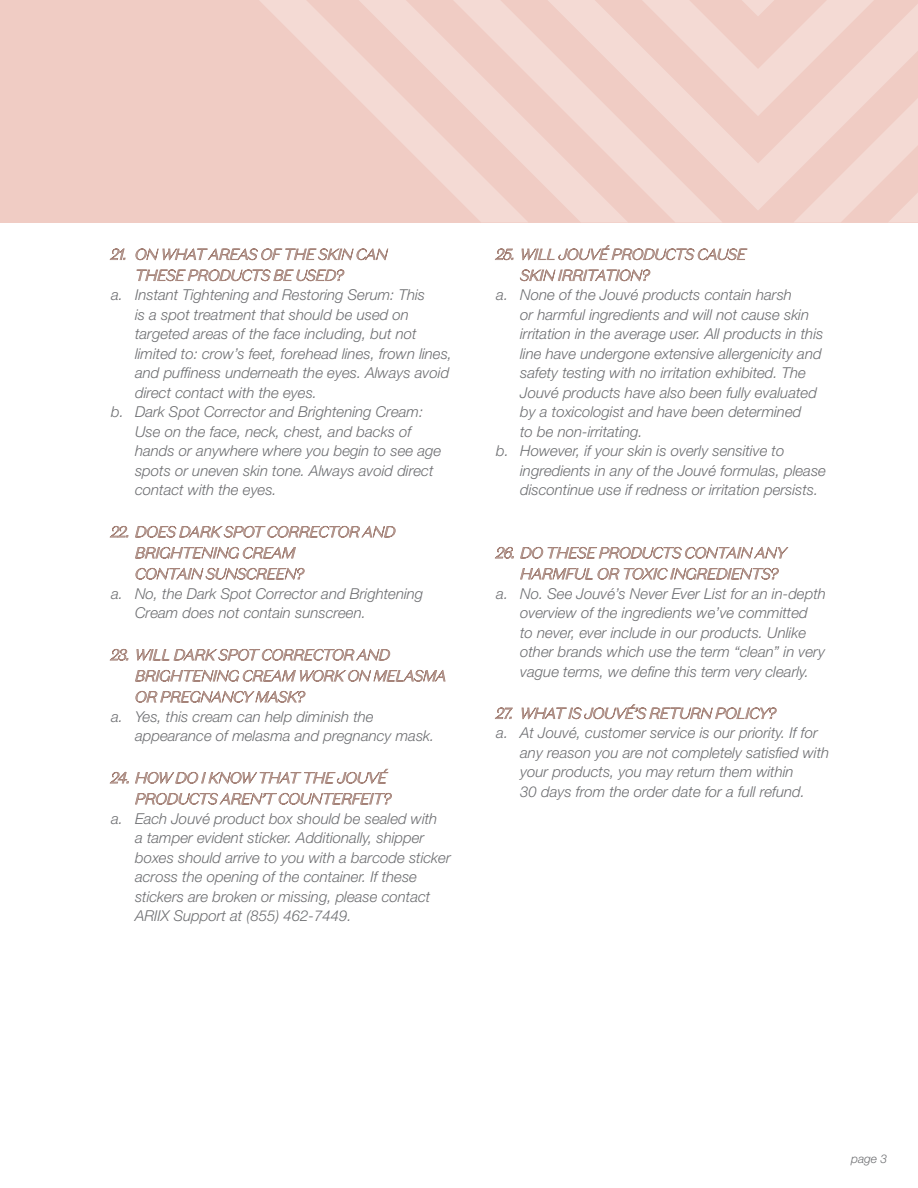
<style>
.page{position:relative;width:918px;height:1188px;background:#fff}
.page>*{position:absolute;margin:0;border:0;box-sizing:border-box;transform-origin:0 0}
.t1{font:italic 300 15px/19.5px "Helvetica Neue LT Std";color:#6d6e71}
.t2{font:italic 300 15px/21px "Domaine Sans Display";color:#bca29b}
.t3{font:italic 300 12px "Helvetica Neue LT Std";color:#6d6e71}
</style>
<div class="page">
<svg style="left:110px;top:249px;width:15px;height:11px"></svg>
<svg style="left:136px;top:248px;width:252px;height:33px"></svg>
<svg style="left:110px;top:526px;width:18px;height:11px"></svg>
<svg style="left:135px;top:525px;width:260px;height:55px"></svg>
<svg style="left:110px;top:649px;width:18px;height:11px"></svg>
<svg style="left:135px;top:648px;width:310px;height:55px"></svg>
<svg style="left:110px;top:772px;width:19px;height:11px"></svg>
<svg style="left:135px;top:769px;width:257px;height:36px"></svg>
<div style="left:0;top:0;width:918px;height:222px;background:#f0ccc4"></div>
<svg style="left:495px;top:249px;width:18px;height:11px"></svg>
<svg style="left:520px;top:245px;width:227px;height:37px"></svg>
<svg style="left:495px;top:547px;width:19px;height:11px"></svg>
<svg style="left:520px;top:546px;width:268px;height:34px"></svg>
<svg style="left:495px;top:708px;width:18px;height:11px"></svg>
<svg style="left:522px;top:704px;width:255px;height:16px"></svg>
<svg style="left:259px;top:0;width:659px;height:222px"></svg>
<p class="t2" style="left:135px;top:245px;width:254px;text-indent:-24px">21. ON WHAT AREAS OF THE SKIN CAN<br>THESE PRODUCTS BE USED?</p>
<p class="t1" style="left:111px;top:285px;width:315px">a. Instant Tightening and Restoring Serum: This</p>
<p class="t1" style="left:135px;top:304px;width:275px">is a spot treatment that should be used on</p>
<p class="t1" style="left:135px;top:324px;width:283px">targeted areas of the face including, but not</p>
<p class="t1" style="left:135px;top:343px;width:319px">limited to: crow’s feet, forehead lines, frown lines,</p>
<p class="t1" style="left:135px;top:363px;width:316px">and puffiness underneath the eyes. Always avoid</p>
<p class="t1" style="left:135px;top:382px;width:183px">direct contact with the eyes.</p>
<p class="t1" style="left:111px;top:402px;width:314px">b. Dark Spot Corrector and Brightening Cream:</p>
<p class="t1" style="left:135px;top:421px;width:278px">Use on the face, neck, chest, and backs of</p>
<p class="t1" style="left:135px;top:441px;width:308px">hands or anywhere where you begin to see age</p>
<p class="t1" style="left:135px;top:460px;width:300px">spots or uneven skin tone. Always avoid direct</p>
<p class="t1" style="left:135px;top:480px;width:143px">contact with the eyes.</p>
<p class="t2" style="left:135px;top:523px;width:262px;text-indent:-24px">22. DOES DARK SPOT CORRECTOR AND<br>BRIGHTENING CREAM<br>CONTAIN SUNSCREEN?</p>
<p class="t1" style="left:135px;top:583px;width:290px;text-indent:-24px">a. No, the Dark Spot Corrector and Brightening<br>Cream does not contain sunscreen.</p>
<p class="t2" style="left:135px;top:646px;width:312px;text-indent:-24px">23. WILL DARK SPOT CORRECTOR AND<br>BRIGHTENING CREAM WORK ON MELASMA<br>OR PREGNANCY MASK?</p>
<p class="t1" style="left:135px;top:706px;width:301px;text-indent:-24px">a. Yes, this cream can help diminish the appearance of melasma and pregnancy mask.</p>
<p class="t2" style="left:111px;top:769px;width:281px;text-align:right">24. HOW DO I KNOW THAT THE JOUVÉ<br>PRODUCTS AREN’T COUNTERFEIT?</p>
<p class="t1" style="left:135px;top:808px;width:317px;text-indent:-24px">a. Each Jouvé product box should be sealed with<br>a tamper evident sticker. Additionally, shipper boxes should arrive to you with a barcode sticker across the opening of the container. If these stickers are broken or missing, please contact ARIIX Support at (855) 462-7449.</p>
<p class="t2" style="left:520px;top:245px;width:227px;text-indent:-24px">25. WILL JOUVÉ PRODUCTS CAUSE<br>SKIN IRRITATION?</p>
<p class="t1" style="left:496px;top:285px;width:297px">a. None of the Jouvé products contain harsh</p>
<p class="t1" style="left:520px;top:304px;width:290px">or harmful ingredients and will not cause skin</p>
<p class="t1" style="left:520px;top:324px;width:305px">irritation in the average user. All products in this</p>
<p class="t1" style="left:520px;top:343px;width:303px">line have undergone extensive allergenicity and</p>
<p class="t1" style="left:520px;top:363px;width:287px">safety testing with no irritation exhibited. The</p>
<p class="t1" style="left:520px;top:382px;width:298px">Jouvé products have also been fully evaluated</p>
<p class="t1" style="left:520px;top:402px;width:283px">by a toxicologist and have been determined</p>
<p class="t1" style="left:520px;top:421px;width:124px">to be non-irritating.</p>
<p class="t1" style="left:496px;top:441px;width:290px">b. However, if your skin is overly sensitive to</p>
<p class="t1" style="left:520px;top:460px;width:307px">ingredients in any of the Jouvé formulas, please</p>
<p class="t1" style="left:520px;top:480px;width:300px">discontinue use if redness or irritation persists.</p>
<p class="t2" style="left:520px;top:544px;width:267px;text-indent:-24px">26. DO THESE PRODUCTS CONTAIN ANY<br>HARMFUL OR TOXIC INGREDIENTS?</p>
<p class="t1" style="left:520px;top:583px;width:307px;text-indent:-24px">a. No. See Jouvé’s Never Ever List for an in-depth overview of the ingredients we’ve committed<br>to never, ever include in our products. Unlike other brands which use the term “clean” in very vague terms, we define this term very clearly.</p>
<p class="t2" style="left:496px;top:704px;width:281px">27. WHAT IS JOUVÉ’S RETURN POLICY?</p>
<p class="t1" style="left:520px;top:723px;width:310px;text-indent:-24px">a. At Jouvé, customer service is our priority. If for any reason you are not completely satisfied with your products, you may return them within<br>30 days from the order date for a full refund.</p>
<p class="t3" style="left:851px;top:1151px;width:38px">page 3</p>
</div>
